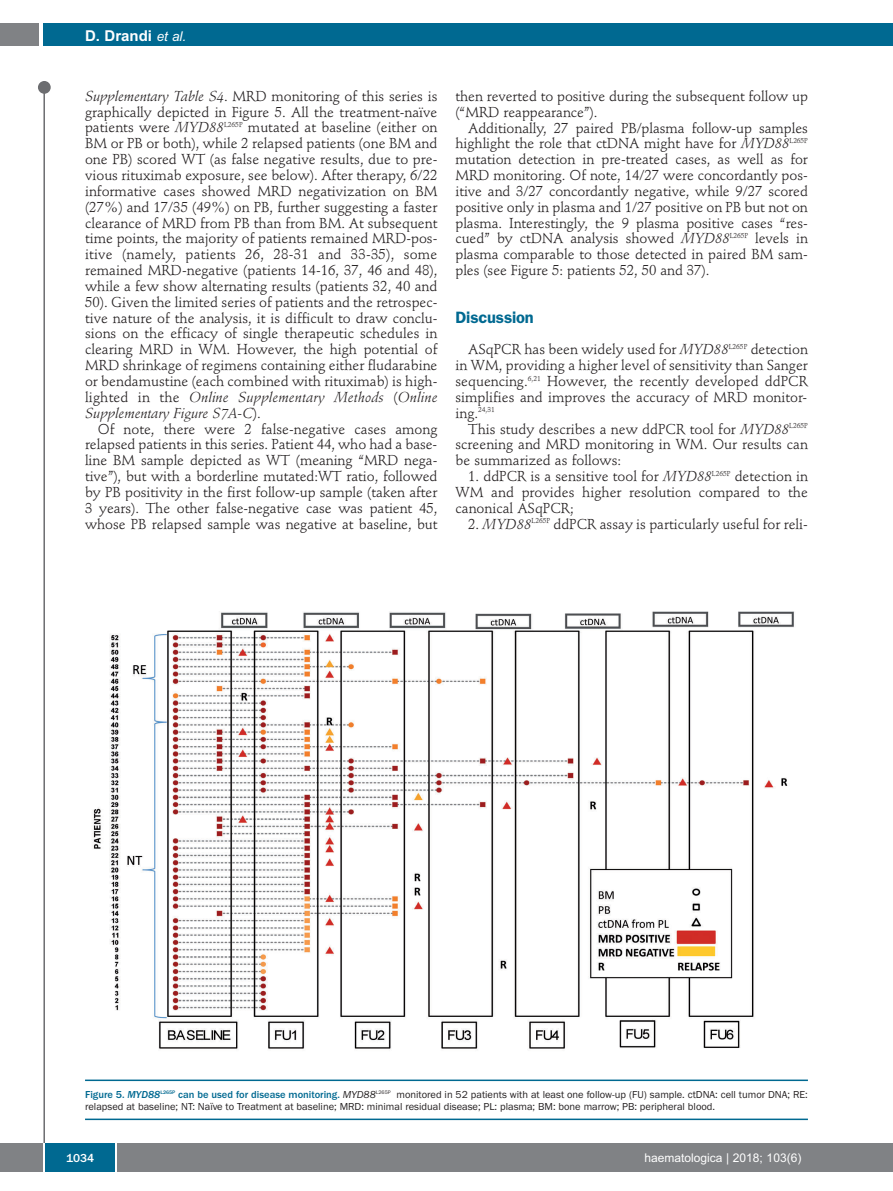
<style>
.page{position:relative;width:893px;height:1191px;background:#fff}
.page>*{position:absolute;margin:0;border:0;box-sizing:border-box;transform-origin:0 0}
.t1{font:600 16.5px "Franklin Gothic";letter-spacing:-.01em;color:#006991}
.t2{font:700 15px "Arial";color:#fff}
.t3{font:14.25px/15.9px "Stempel Schneidler";color:#231f20;text-align:justify}
.t4{font:12px "Arial";color:#fff}
.t5{font:500 12px "Franklin Gothic";color:#fff}
.t6{font:10.5px/12px "Franklin Gothic";color:#231f20}
.t7{font:7.2px "Stempel Schneidler";color:#231f20}
.s1{font-weight:400;font-style:italic;font-size:13.5px}
.s2{font-style:italic}
.s3{font-size:14.25px}
.s4{font-weight:500;color:#006991}
.s5{font-weight:500;font-style:italic;color:#006991}
</style>
<div class="page">
<div style="left:38px;top:81px;width:13px;height:13px;background:#6c6d70;border-radius:50%"></div>
<hr style="left:43px;top:84px;width:2px;height:1061px;background:#6c6d70">
<div style="left:43px;top:23px;width:850px;height:22px;background:#006991"></div>
<div style="left:0;top:23px;width:39px;height:22px;background:#808285"></div>
<div style="left:0;top:1143px;width:893px;height:28px;background:#808285"></div>
<div style="left:45px;top:1143px;width:71px;height:28px;background:#006991"></div>
<hr style="left:43px;top:1143px;width:2px;height:28px;background:#fff">
<svg style="left:116px;top:1143px;width:1px;height:28px"></svg>
<img style="left:92px;top:611px;width:703px;height:439px">
<hr style="left:85px;top:1079px;width:723px;height:2px;background:#006991">
<hr style="left:85px;top:1118px;width:723px;height:2px;background:#006991">
<p class="t2" style="left:85px;top:27px;width:103px">D. Drandi <span class="s1">et al.</span></p>
<p class="t3" style="left:85px;top:89px;width:354px"><span class="s2">Supplementary Table S4</span>. MRD monitoring of this series is graphically depicted in Figure 5. All the treatment-naïve patients were <span class="s2">MYD88</span><sup>L265P</sup> mutated at baseline (either on BM or PB or both), while 2 relapsed patients (one BM and one PB) scored WT (as false negative results, due to pre&shy;vious rituximab exposure, see below). After therapy, 6/22 informative cases showed MRD negativization on BM (27%) and 17/35 (49%) on PB, further suggesting a faster clearance of MRD from PB than from BM. At subsequent time points, the majority of patients remained MRD-pos&shy;itive (namely, patients 26, 28-31 and 33-35), some remained MRD-negative (patients 14-16, 37, 46 and 48), while a few show alternating results (patients 32, 40 and 50). Given the limited series of patients and the retrospec&shy;tive nature of the analysis, it is difficult to draw conclu&shy;sions on the efficacy of single therapeutic schedules in clearing MRD in WM. However, the high potential of MRD shrinkage of regimens containing either fludarabine or bendamustine (each combined with rituximab) is high&shy;lighted in the <span class="s2">Online Supplementary Methods</span> (<span class="s2">Online Supplementary Figure S7A-C</span>).</p>
<p class="t3" style="left:85px;top:422px;width:354px;text-indent:13px">Of note, there were 2 false-negative cases among relapsed patients in this series. Patient 44, who had a base&shy;line BM sample depicted as WT (meaning “MRD nega&shy;tive”), but with a borderline mutated:WT ratio, followed by PB positivity in the first follow-up sample (taken after 3 years). The other false-negative case was patient 45, whose PB relapsed sample was negative at baseline, but</p>
<p class="t3" style="left:455px;top:89px;width:354px">then reverted to positive during the subsequent follow up (“MRD reappearance”).</p>
<p class="t3" style="left:455px;top:121px;width:354px;text-indent:13px">Additionally, 27 paired PB/plasma follow-up samples highlight the role that ctDNA might have for <span class="s2">MYD88</span><sup>L265P </sup>mutation detection in pre-treated cases, as well as for MRD monitoring. Of note, 14/27 were concordantly pos&shy;itive and 3/27 concordantly negative, while 9/27 scored positive only in plasma and 1/27 positive on PB but not on plasma. Interestingly, the 9 plasma positive cases “res&shy;cued” by ctDNA analysis showed <span class="s2">MYD88</span><sup>L265P</sup> levels in plasma comparable to those detected in paired BM sam&shy;ples (see Figure 5: patients 52, 50 and 37).</p>
<p class="t1" style="left:455px;top:311px;width:80px">Discussion</p>
<p class="t3" style="left:455px;top:343px;width:354px;text-indent:13px">ASqPCR has been widely used for <span class="s2">MYD88</span><sup>L265P</sup> detection in WM, providing a higher level of sensitivity than Sanger sequencing.<sup>6,21</sup> However, the recently developed ddPCR simplifies and improves the accuracy of MRD monitor-</p>
<p class="t7" style="left:455px;top:407px;width:41px"><span class="s3">ing.</span>24,31</p>
<p class="t3" style="left:455px;top:422px;width:354px;text-indent:13px">This study describes a new ddPCR tool for <span class="s2">MYD88</span><sup>L265P </sup>screening and MRD monitoring in WM. Our results can be summarized as follows:</p>
<p class="t3" style="left:455px;top:469px;width:354px;text-indent:13px">1. ddPCR is a sensitive tool for <span class="s2">MYD88</span><sup>L265P</sup> detection in WM and provides higher resolution compared to the canonical ASqPCR;</p>
<p class="t3" style="left:468px;top:517px;width:341px">2. <span class="s2">MYD88</span><sup>L265P</sup> ddPCR assay is particularly useful for reli-</p>
<p class="t6" style="left:85px;top:1088px;width:724px"><span class="s4">Figure 5.</span> <span class="s5">MYD88</span><sup>L265P</sup> <span class="s4">can be used for disease monitoring.</span> <span class="s2">MYD88</span><sup>L265P</sup> monitored in 52 patients with at least one follow-up (FU) sample. ctDNA: cell tumor DNA; RE: relapsed at baseline; NT: Naïve to Treatment at baseline; MRD: minimal residual disease; PL: plasma; BM: bone marrow; PB: peripheral blood.</p>
<p class="t5" style="left:66px;top:1150px;width:30px">1034</p>
<p class="t4" style="left:644px;top:1150px;width:158px">haematologica | 2018; 103(6)</p>
</div>
